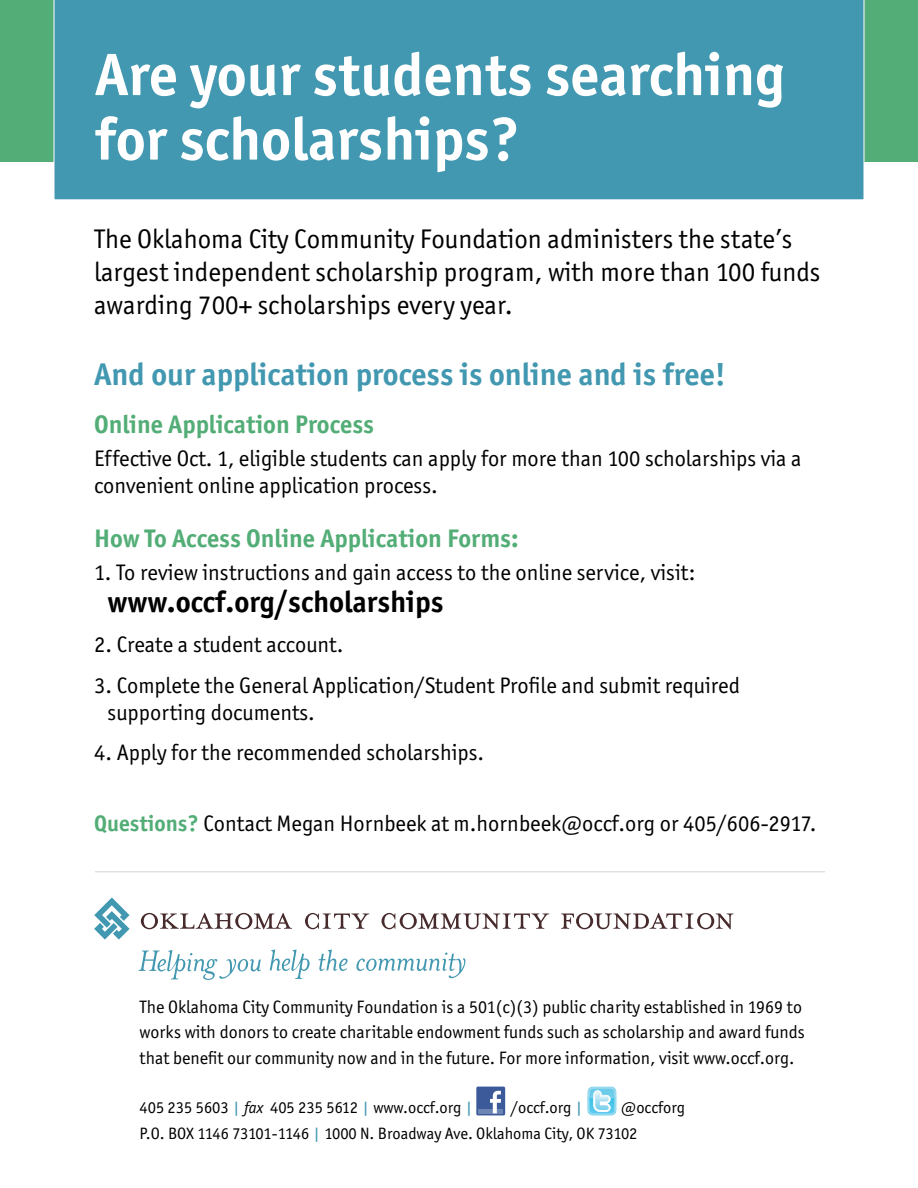
<style>
.page{position:relative;width:918px;height:1188px;background:#fff}
.page>*{position:absolute;margin:0;border:0;box-sizing:border-box;transform-origin:0 0}
.t1{font:700 60px "Officina San ITC";color:#fff}
.t2{font:700 31.5px "Officina San ITC";color:#4298b0}
.t3{font:700 30px "Officina San ITC";color:#000}
.t4{font:27px/33px "Officina San ITC";color:#000}
.t5{font:700 25.5px "Officina San ITC";color:#53ad76}
.t6{font:22.5px/27px "Officina San ITC";color:#000}
.t7{font:18px/25.5px "Officina San ITC";color:#000}
.t8{font:16.5px "Officina San ITC";color:#000}
.s1{font-weight:700;color:#53ad76}
.s2{color:#4298b0}
.s3{font-style:italic}
</style>
<div class="page">
<div style="left:0;top:0;width:918px;height:162px;background:#53ad76"></div>
<div style="left:54px;top:0;width:810px;height:200px;background:#4298b0"></div>
<svg style="left:141px;top:913px;width:151px;height:16px"></svg>
<svg style="left:305px;top:913px;width:64px;height:16px"></svg>
<svg style="left:382px;top:913px;width:167px;height:16px"></svg>
<svg style="left:561px;top:913px;width:173px;height:16px"></svg>
<svg style="left:94px;top:897px;width:36px;height:43px"></svg>
<svg style="left:356px;top:953px;width:110px;height:25px"></svg>
<svg style="left:138px;top:950px;width:123px;height:30px"></svg>
<svg style="left:270px;top:949px;width:40px;height:30px"></svg>
<svg style="left:319px;top:949px;width:29px;height:22px"></svg>
<div style="left:476px;top:1087px;width:29px;height:28px;background:#3c5a99;border-radius:2px"></div>
<hr style="left:478px;top:1109px;width:25px;height:4px;background:#6d85b3">
<svg style="left:490px;top:1091px;width:11px;height:22px"></svg>
<svg style="left:588px;top:1087px;width:28px;height:28px"></svg>
<hr style="left:95px;top:871px;width:730px;height:1px;background:#d1d3d4">
<p class="t1" style="left:95px;top:37px;width:691px">Are your students searching</p>
<p class="t1" style="left:95px;top:102px;width:426px">for scholarships?</p>
<p class="t4" style="left:94px;top:222px;width:728px">The Oklahoma City Community Foundation administers the state’s largest independent scholarship program, with more than 100 funds awarding 700+ scholarships every year.</p>
<p class="t2" style="left:94px;top:355px;width:633px">And our application process is online and is free!</p>
<p class="t5" style="left:94px;top:409px;width:281px">Online Application Process</p>
<p class="t6" style="left:94px;top:445px;width:709px">Effective Oct. 1, eligible students can apply for more than 100 scholarships via a convenient online application process.</p>
<p class="t5" style="left:94px;top:523px;width:426px">How To Access Online Application Forms:</p>
<p class="t6" style="left:94px;top:559px;width:603px">1. To review instructions and gain access to the online service, visit:</p>
<p class="t3" style="left:108px;top:583px;width:337px">www.occf.org/scholarships</p>
<p class="t6" style="left:94px;top:631px;width:251px">2. Create a student account.</p>
<p class="t6" style="left:108px;top:672px;width:634px;text-indent:-14px">3. Complete the General Application/Student Profile and submit required supporting documents.</p>
<p class="t6" style="left:94px;top:739px;width:392px">4. Apply for the recommended scholarships.</p>
<p class="t6" style="left:94px;top:810px;width:724px"><span class="s1">Questions?</span> Contact Megan Hornbeek at m.hornbeek@occf.org or 405/606-2917.</p>
<p class="t7" style="left:140px;top:994px;width:667px">The Oklahoma City Community Foundation is a 501(c)(3) public charity established in 1969 to works with donors to create charitable endowment funds such as scholarship and award funds that benefit our community now and in the future. For more information, visit www.occf.org.</p>
<p class="t8" style="left:140px;top:1098px;width:335px">405 235 5603 <span class="s2">|</span> <span class="s3">fax</span> 405 235 5612 <span class="s2">|</span> www.occf.org <span class="s2">|</span></p>
<p class="t8" style="left:511px;top:1098px;width:74px">/occf.org <span class="s2">|</span></p>
<p class="t8" style="left:621px;top:1098px;width:66px">@occforg</p>
<p class="t8" style="left:140px;top:1124px;width:500px">P.O. BOX 1146 73101-1146 <span class="s2">|</span> 1000 N. Broadway Ave. Oklahoma City, OK 73102</p>
</div>
